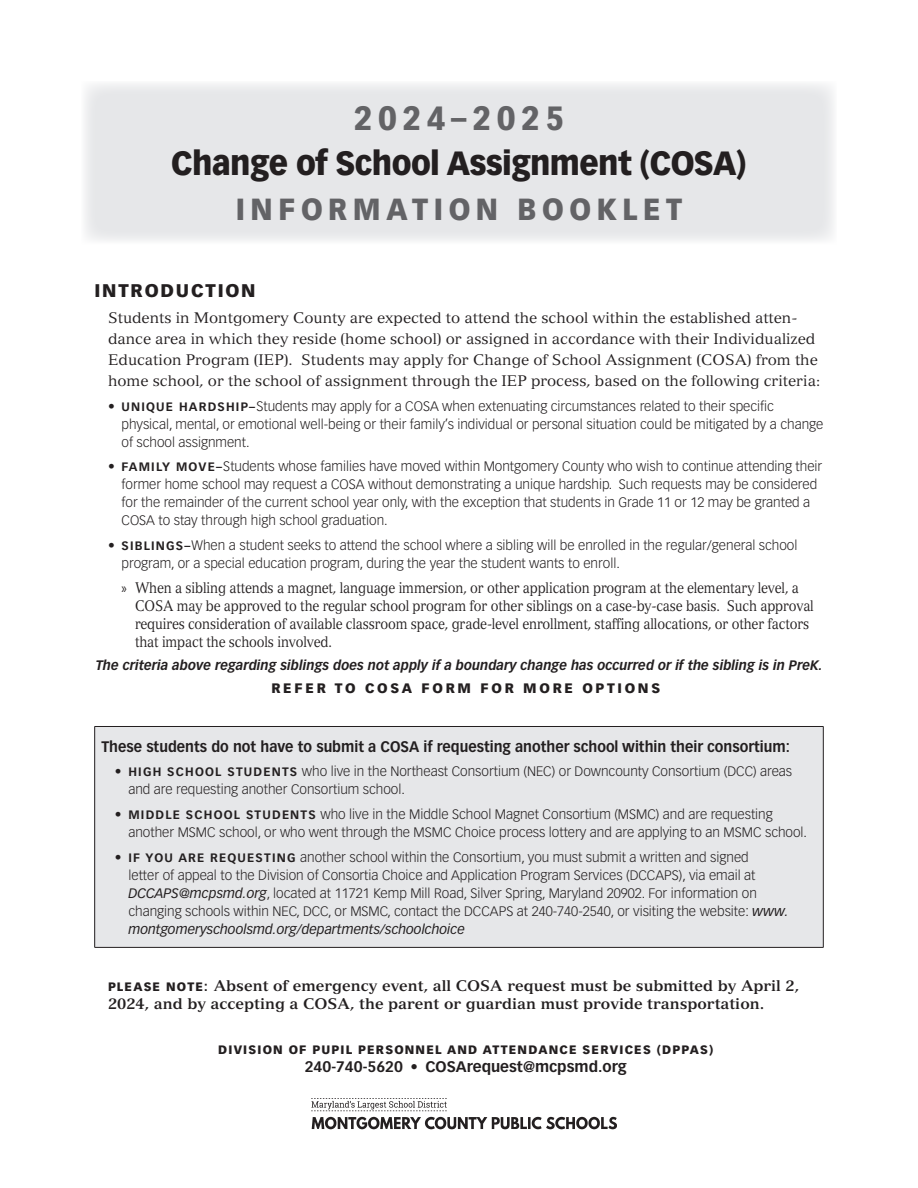
<style>
.page{position:relative;width:918px;height:1188px;background:#fff}
.page>*{position:absolute;margin:0;border:0;box-sizing:border-box;transform-origin:0 0}
.t1{font:900 33px "Vectora LT Std";letter-spacing:-.02em;color:#231f20;scale:.93 1}
.t2{font:900 33px "Vectora LT Std";letter-spacing:.2em;color:#636366;scale:.93 1}
.t3{font:900 30px "Vectora LT Std";letter-spacing:.2em;color:#636366;scale:.93 1}
.Main_Head_Rule_insid{font:900 18px "Vectora LT Std";letter-spacing:.1em;color:#231f20}
.BodyText{font:15px/21px "Versailles LT Std";letter-spacing:-.01em;color:#231f20}
.BodyText-2{font:15px/18px "Versailles LT Std";letter-spacing:-.01em;color:#231f20;scale:.85 1}
.BodyText-3{font:700 15px/18px "Versailles LT Std";color:#231f20}
.BodyText-4{font:700 15px "Vectora LT Pro";color:#231f20;scale:.94 1}
.BodyText-5{font:700 15px "Vectora LT Pro";color:#231f20}
.t4{font:300 13.5px/18px "Vectora LT Std";color:#231f20}
.BodyText-6{font:italic 700 13.5px "Vectora LT Std";color:#231f20}
.BodyText-7{font:900 13.5px "Vectora LT Pro";letter-spacing:.2em;color:#231f20}
.BodyText-8{font:900 12px "Vectora LT Std";letter-spacing:.1em;color:#231f20}
.s1{font-family:"Vectora LT Pro";font-weight:700;font-size:12px}
.s2{font-family:"Myriad Pro"}
.s3{font-weight:400;font-style:italic}
.s4{font-family:"Vectora LT Std";font-weight:900;font-size:12px}
</style>
<div class="page">
<div style="left:95px;top:726px;width:728px;height:221px;background:#e6e7e9"></div>
<hr style="left:94px;top:726px;width:730px;height:1px;background:#231f20">
<hr style="left:94px;top:727px;width:1px;height:220px;background:#231f20">
<hr style="left:823px;top:727px;width:1px;height:220px;background:#231f20">
<hr style="left:94px;top:947px;width:730px;height:1px;background:#231f20">
<img style="left:312px;top:1100px;width:305px;height:30px">
<div style="left:81px;top:81px;width:756px;height:163px;background:#e6e7e9"></div>
<h1 class="t2" style="left:354px;top:98px;width:227px">2024–2025</h1>
<h1 class="t1" style="left:171px;top:143px;width:620px">Change of School Assignment (COSA)</h1>
<h2 class="t3" style="left:236px;top:191px;width:482px">INFORMATION BOOKLET</h2>
<p class="Main_Head_Rule_insid" style="left:94px;top:280px;width:163px">INTRODUCTION</p>
<p class="BodyText" style="left:108px;top:307px;width:714px">Students in Montgomery County are expected to attend the school within the established atten&shy;dance area in which they reside (home school) or assigned in accordance with their Individualized Education Program (IEP). Students may apply for Change of School Assignment (COSA) from the home school, or the school of assignment through the IEP process, based on the following criteria:</p>
<p class="t4" style="left:122px;top:397px;width:703px;text-indent:-14px">• <span class="s1">UNIQUE HARDSHIP–</span>Students may apply for a COSA when extenuating circumstances related to their specific physical, mental, or emotional well-being or their family’s individual or personal situation could be mitigated by a change of school assignment.</p>
<p class="t4" style="left:122px;top:458px;width:702px;text-indent:-14px">• <span class="s1">FAMILY MOVE–</span>Students whose families have moved within Montgomery County who wish to continue attending their former home school may request a COSA without demonstrating a unique hardship. Such requests may be considered for the remainder of the current school year only, with the exception that students in Grade 11 or 12 may be granted a COSA to stay through high school graduation.</p>
<p class="t4" style="left:122px;top:536px;width:677px;text-indent:-14px">• <span class="s1">SIBLINGS–</span>When a student seeks to attend the school where a sibling will be enrolled in the regular/general school program, or a special education program, during the year the student wants to enroll.</p>
<p class="BodyText-2" style="left:135px;top:579px;width:800px;text-indent:-14px"><span class="s2">»</span> When a sibling attends a magnet, language immersion, or other application program at the elementary level, a COSA may be approved to the regular school program for other siblings on a case-by-case basis. Such approval requires consideration of available classroom space, grade-level enrollment, staffing allocations, or other factors that impact the schools involved.</p>
<p class="BodyText-6" style="left:96px;top:657px;width:729px">The criteria above regarding siblings does not apply if a boundary change has occurred or if the sibling is in PreK.</p>
<p class="BodyText-7" style="left:271px;top:680px;width:390px">REFER TO COSA FORM FOR MORE OPTIONS</p>
<p class="BodyText-4" style="left:101px;top:737px;width:734px">These students do not have to submit a COSA if requesting another school within their consortium:</p>
<p class="t4" style="left:128px;top:763px;width:665px;text-indent:-14px">• <span class="s1">HIGH SCHOOL STUDENTS</span> who live in the Northeast Consortium (NEC) or Downcounty Consortium (DCC) areas and are requesting another Consortium school.</p>
<p class="t4" style="left:128px;top:806px;width:680px;text-indent:-14px">• <span class="s1">MIDDLE SCHOOL STUDENTS</span> who live in the Middle School Magnet Consortium (MSMC) and are requesting another MSMC school, or who went through the MSMC Choice process lottery and are applying to an MSMC school.</p>
<p class="t4" style="left:128px;top:848px;width:662px;text-indent:-14px">• <span class="s1">IF YOU ARE REQUESTING</span> another school within the Consortium, you must submit a written and signed<br>letter of appeal to the Division of Consortia Choice and Application Program Services (DCCAPS), via email at <span class="s3">DCCAPS@mcpsmd.org</span>, located at 11721 Kemp Mill Road, Silver Spring, Maryland 20902. For information on changing schools within NEC, DCC, or MSMC, contact the DCCAPS at 240-740-2540, or visiting the website: <span class="s3">www. montgomeryschoolsmd.org/departments/schoolchoice</span></p>
<p class="BodyText-3" style="left:108px;top:977px;width:693px"><span class="s4">PLEASE NOTE:</span> Absent of emergency event, all COSA request must be submitted by April 2,<br>2024, and by accepting a COSA, the parent or guardian must provide transportation.</p>
<p class="BodyText-8" style="left:218px;top:1042px;width:497px">DIVISION OF PUPIL PERSONNEL AND ATTENDANCE SERVICES (DPPAS)</p>
<p class="BodyText-5" style="left:305px;top:1058px;width:324px">240-740-5620 • COSArequest@mcpsmd.org</p>
</div>
